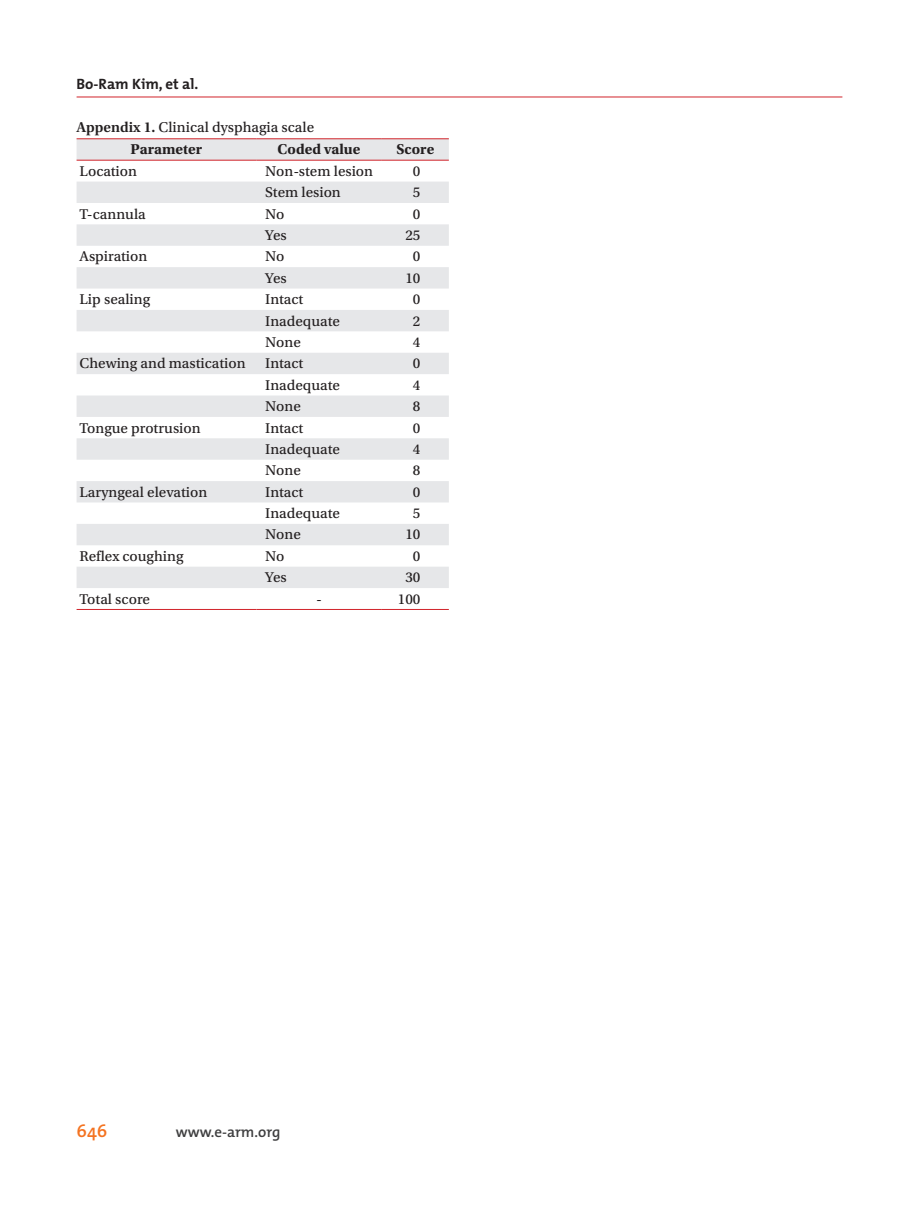
<style>
.page{position:relative;width:919px;height:1217px;background:#fff}
.page>*{position:absolute;margin:0;border:0;box-sizing:border-box;transform-origin:0 0}
.t1{font:600 18px "The Mix";color:#f47321}
.t2{font:15px "Utopia Std Capt";color:#231f20}
.t3{font:700 15px "Utopia Std";color:#231f20}
.t4{font:700 15px "The Mix";color:#231f20}
.t5{font:600 15px "The Mix";color:#3e3e3f}
.s1{font-family:"Utopia Std";font-weight:600}
</style>
<div class="page">
<hr style="left:77px;top:97px;width:765px;height:1px;background:#d1232a">
<svg style="left:77px;top:139px;width:372px;height:449px;fill:#e6e7e9"></svg>
<hr style="left:77px;top:138px;width:179px;height:1px;background:#d1232a">
<hr style="left:256px;top:138px;width:126px;height:1px;background:#d1232a">
<hr style="left:382px;top:138px;width:67px;height:1px;background:#d1232a">
<hr style="left:77px;top:160px;width:179px;height:1px;background:#d1232a">
<hr style="left:256px;top:160px;width:126px;height:1px;background:#d1232a">
<hr style="left:382px;top:160px;width:67px;height:1px;background:#d1232a">
<hr style="left:77px;top:609px;width:179px;height:1px;background:#d1232a">
<hr style="left:256px;top:609px;width:126px;height:1px;background:#d1232a">
<hr style="left:382px;top:609px;width:67px;height:1px;background:#d1232a">
<p class="t4" style="left:77px;top:71px;width:123px">Bo-Ram Kim, et al.</p>
<p class="t2" style="left:77px;top:118px;width:239px"><span class="s1">Appendix 1.</span> Clinical dysphagia scale</p>
<p class="t3" style="left:131px;top:141px;width:73px">Parameter</p>
<p class="t3" style="left:277px;top:141px;width:84px">Coded value</p>
<p class="t3" style="left:396px;top:141px;width:39px">Score</p>
<p class="t2" style="left:80px;top:163px;width:59px">Location</p>
<p class="t2" style="left:265px;top:163px;width:109px">Non-stem lesion</p>
<p class="t2" style="left:413px;top:163px;width:9px">0</p>
<p class="t2" style="left:265px;top:184px;width:77px">Stem lesion</p>
<p class="t2" style="left:413px;top:184px;width:9px">5</p>
<p class="t2" style="left:80px;top:205px;width:68px">T-cannula</p>
<p class="t2" style="left:265px;top:205px;width:21px">No</p>
<p class="t2" style="left:413px;top:205px;width:9px">0</p>
<p class="t2" style="left:265px;top:227px;width:23px">Yes</p>
<p class="t2" style="left:405px;top:227px;width:17px">25</p>
<p class="t2" style="left:80px;top:248px;width:69px">Aspiration</p>
<p class="t2" style="left:265px;top:248px;width:21px">No</p>
<p class="t2" style="left:413px;top:248px;width:9px">0</p>
<p class="t2" style="left:265px;top:270px;width:23px">Yes</p>
<p class="t2" style="left:405px;top:270px;width:17px">10</p>
<p class="t2" style="left:80px;top:291px;width:72px">Lip sealing</p>
<p class="t2" style="left:265px;top:291px;width:40px">Intact</p>
<p class="t2" style="left:413px;top:291px;width:9px">0</p>
<p class="t2" style="left:265px;top:312px;width:76px">Inadequate</p>
<p class="t2" style="left:413px;top:312px;width:9px">2</p>
<p class="t2" style="left:265px;top:334px;width:37px">None</p>
<p class="t2" style="left:413px;top:334px;width:9px">4</p>
<p class="t2" style="left:80px;top:355px;width:167px">Chewing and mastication</p>
<p class="t2" style="left:265px;top:355px;width:40px">Intact</p>
<p class="t2" style="left:413px;top:355px;width:9px">0</p>
<p class="t2" style="left:265px;top:376px;width:76px">Inadequate</p>
<p class="t2" style="left:413px;top:376px;width:9px">4</p>
<p class="t2" style="left:265px;top:398px;width:37px">None</p>
<p class="t2" style="left:413px;top:398px;width:9px">8</p>
<p class="t2" style="left:80px;top:419px;width:123px">Tongue protrusion</p>
<p class="t2" style="left:265px;top:419px;width:40px">Intact</p>
<p class="t2" style="left:413px;top:419px;width:9px">0</p>
<p class="t2" style="left:265px;top:441px;width:76px">Inadequate</p>
<p class="t2" style="left:413px;top:441px;width:9px">4</p>
<p class="t2" style="left:265px;top:462px;width:37px">None</p>
<p class="t2" style="left:413px;top:462px;width:9px">8</p>
<p class="t2" style="left:80px;top:483px;width:129px">Laryngeal elevation</p>
<p class="t2" style="left:265px;top:483px;width:40px">Intact</p>
<p class="t2" style="left:413px;top:483px;width:9px">0</p>
<p class="t2" style="left:265px;top:505px;width:76px">Inadequate</p>
<p class="t2" style="left:413px;top:505px;width:9px">5</p>
<p class="t2" style="left:265px;top:526px;width:37px">None</p>
<p class="t2" style="left:405px;top:526px;width:17px">10</p>
<p class="t2" style="left:80px;top:547px;width:105px">Reflex coughing</p>
<p class="t2" style="left:265px;top:547px;width:21px">No</p>
<p class="t2" style="left:413px;top:547px;width:9px">0</p>
<p class="t2" style="left:265px;top:569px;width:23px">Yes</p>
<p class="t2" style="left:405px;top:569px;width:17px">30</p>
<p class="t2" style="left:80px;top:590px;width:72px">Total score</p>
<p class="t2" style="left:316px;top:590px;width:7px">-</p>
<p class="t2" style="left:398px;top:590px;width:24px">100</p>
<p class="t1" style="left:77px;top:1115px;width:32px">646</p>
<p class="t5" style="left:176px;top:1118px;width:106px">www.e-arm.org</p>
</div>
